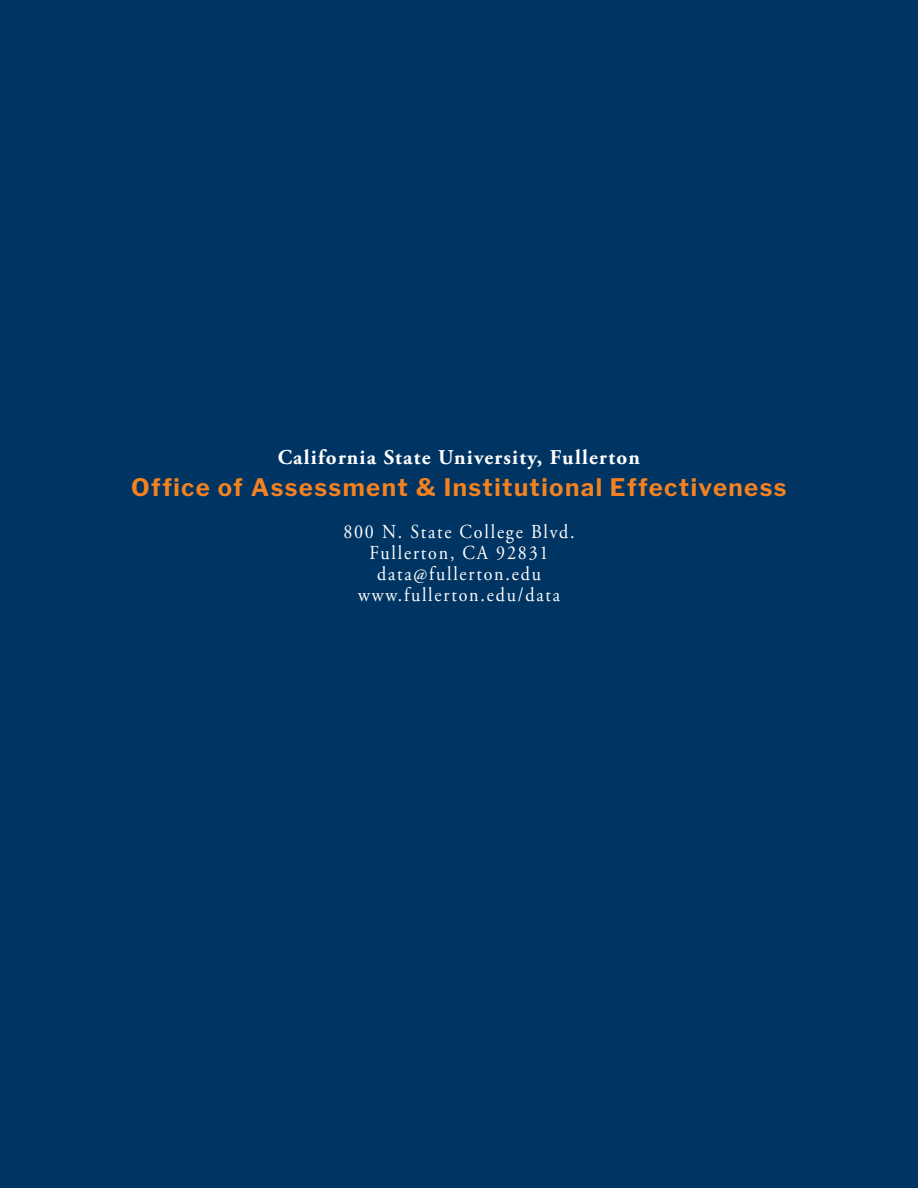
<style>
.page{position:relative;width:918px;height:1188px;background:#003563}
.page>*{position:absolute;margin:0;border:0;box-sizing:border-box;transform-origin:0 0}
.t1{font:700 24px "Libre Franklin";letter-spacing:.06em;color:#f5821f}
.t2{font:700 21px "Adobe Garamond Pro";letter-spacing:.06em;color:#fff}
.t3{font:19.8px/21px "Adobe Garamond Pro";letter-spacing:.1em;color:#fff;text-align:center;scale:.91 1}
</style>
<div class="page">
<h1 class="t2" style="left:278px;top:444px;width:364px">California State University, Fullerton</h1>
<h1 class="t1" style="left:131px;top:473px;width:657px">Office of Assessment &amp; Institutional Effectiveness</h1>
<p class="t3" style="left:343px;top:523px;width:256px">800 N. State College Blvd.<br>Fullerton, CA 92831 data@fullerton.edu www.fullerton.edu/data</p>
</div>
